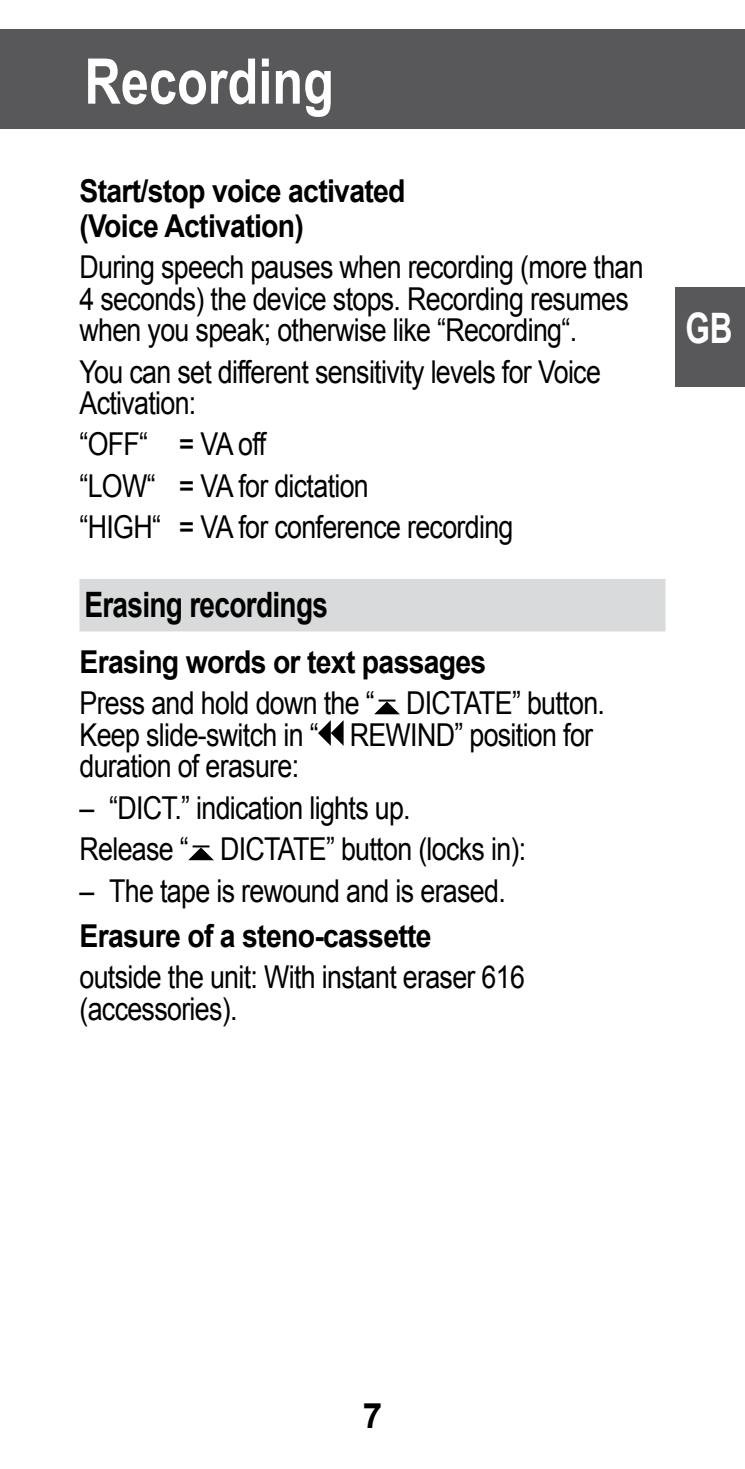
<style>
.page{position:relative;width:745px;height:1469px;background:#fff}
.page>*{position:absolute;margin:0;border:0;box-sizing:border-box;transform-origin:0 0}
.t1{font:700 63px "Arial";color:#fff;scale:.8 1}
.t2{font:700 42px "Arial";color:#fff;scale:.75 1}
.t3{font:700 35px "Arial";letter-spacing:-.025em;color:#000;scale:.8 1}
.t4{font:31.5px/31.5px "Arial";letter-spacing:-.025em;color:#000;scale:.85 1}
.t5{font:700 31.5px/35px "Arial";letter-spacing:-.025em;color:#000;scale:.9 1}
</style>
<div class="page">
<div style="left:0;top:30px;width:744px;height:99px;background:#58585a"></div>
<div style="left:675px;top:288px;width:69px;height:99px;background:#58585a"></div>
<div style="left:79px;top:579px;width:586px;height:52px;background:#d9dadb"></div>
<svg style="left:374px;top:699px;width:25px;height:15px"></svg>
<svg style="left:318px;top:720px;width:25px;height:26px"></svg>
<svg style="left:188px;top:845px;width:26px;height:15px"></svg>
<h1 class="t1" style="left:84px;top:40px;width:313px">Recording</h1>
<p class="t5" style="left:79px;top:174px;width:363px">Start/stop voice activated (Voice Activation)</p>
<p class="t4" style="left:79px;top:251px;width:665px">During speech pauses when recording (more than<br>4 seconds) the device stops. Recording resumes when you speak; otherwise like “Recording“.</p>
<p class="t4" style="left:79px;top:356px;width:614px">You can set different sensitivity levels for Voice<br>Activation:</p>
<p class="t4" style="left:79px;top:424px;width:511px;line-height:41.3px">“OFF“ = VA off<br>“LOW“ = VA for dictation<br>“HIGH“ = VA for conference recording</p>
<p class="t3" style="left:84px;top:582px;width:306px">Erasing recordings</p>
<p class="t5" style="left:79px;top:645px;width:453px">Erasing words or text passages</p>
<p class="t4" style="left:79px;top:688px;width:619px">Press and hold down the “ DICTATE” button.<br>Keep slide-switch in “ REWIND” position for duration of erasure:</p>
<p class="t4" style="left:79px;top:787px;width:527px;line-height:41.3px">– “DICT.” indication lights up.<br>Release “ DICTATE” button (locks in):</p>
<p class="t4" style="left:79px;top:875px;width:503px">– The tape is rewound and is erased.</p>
<p class="t5" style="left:79px;top:919px;width:392px">Erasure of a steno-cassette</p>
<p class="t4" style="left:79px;top:961px;width:525px">outside the unit: With instant eraser 616 (accessories).</p>
<h2 class="t2" style="left:685px;top:300px;width:64px">GB</h2>
</div>
